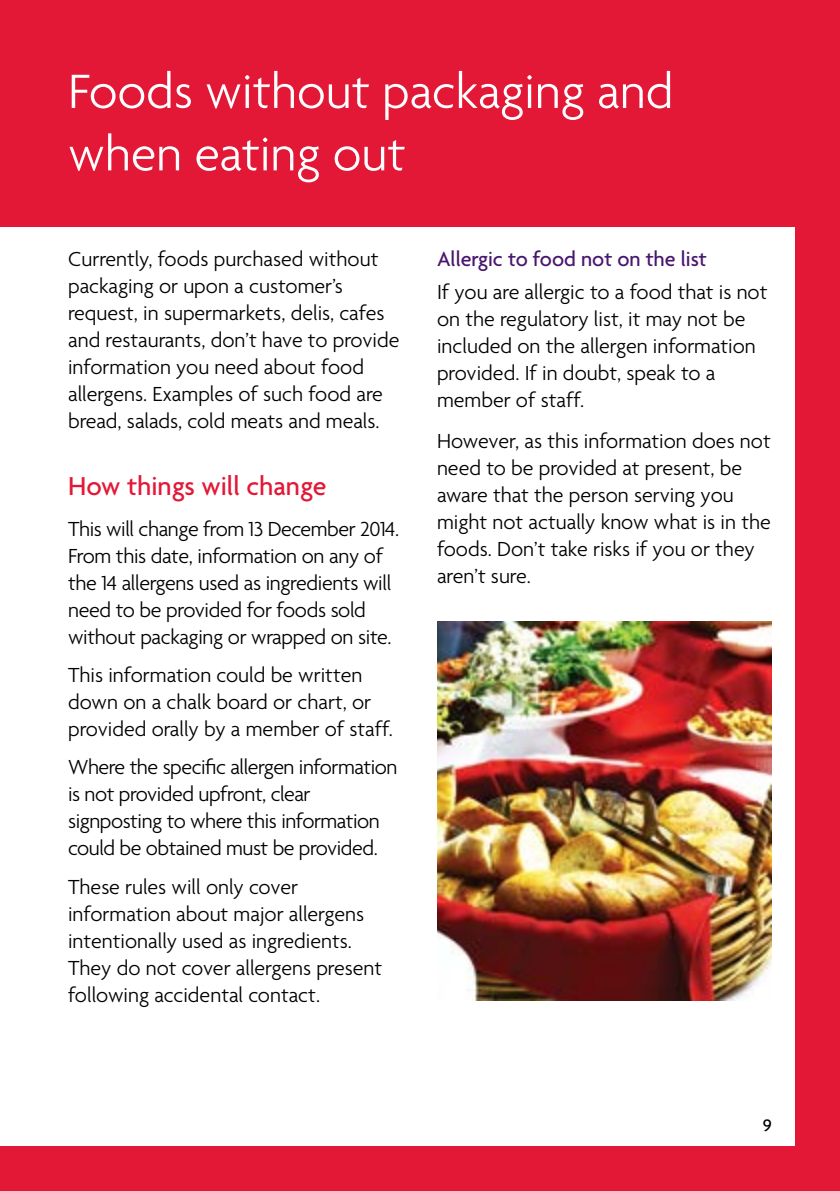
<style>
.page{position:relative;width:840px;height:1191px;background:#fff}
.page>*{position:absolute;margin:0;border:0;box-sizing:border-box;transform-origin:0 0}
._00_-_Wob_title_ifc{font:300 52px/62.4px "Agenda";color:#fff}
.t1{font:500 28px "Agenda";color:#e31837}
._04_-_Main_text_chea{font:300 22px/27px "Agenda";letter-spacing:-.005em;color:#000}
._04_-_Main_text{font:300 22px/27px "Agenda";color:#000}
.t2{font:500 22px "Agenda";color:#49176d}
.t3{font:500 18px "Agenda";color:#000}
</style>
<div class="page">
<div style="left:0;top:0;width:839px;height:1191px;background:#e31837"></div>
<div style="left:0;top:227px;width:794px;height:918px;background:#fff"></div>
<img style="left:437px;top:621px;width:334px;height:379px">
<p class="_00_-_Wob_title_ifc" style="left:68px;top:59px;width:606px">Foods without packaging and when eating out</p>
<p class="_04_-_Main_text_chea" style="left:68px;top:245px;width:333px">Currently, foods purchased without packaging or upon a customer’s request, in supermarkets, delis, cafes and restaurants, don’t have to provide information you need about food allergens. Examples of such food are bread, salads, cold meats and meals.</p>
<h1 class="t1" style="left:68px;top:468px;width:260px">How things will change</h1>
<p class="_04_-_Main_text_chea" style="left:68px;top:514px;width:332px">This will change from 13 December 2014.<br>From this date, information on any of the 14 allergens used as ingredients will need to be provided for foods sold without packaging or wrapped on site.</p>
<p class="_04_-_Main_text_chea" style="left:68px;top:661px;width:326px">This information could be written down on a chalk board or chart, or provided orally by a member of staff.</p>
<p class="_04_-_Main_text_chea" style="left:68px;top:753px;width:330px">Where the specific allergen information is not provided upfront, clear signposting to where this information could be obtained must be provided.</p>
<p class="_04_-_Main_text_chea" style="left:68px;top:872px;width:315px">These rules will only cover information about major allergens intentionally used as ingredients.<br>They do not cover allergens present following accidental contact.</p>
<h2 class="t2" style="left:437px;top:246px;width:271px">Allergic to food not on the list</h2>
<p class="_04_-_Main_text" style="left:437px;top:278px;width:332px">If you are allergic to a food that is not on the regulatory list, it may not be included on the allergen information provided. If in doubt, speak to a member of staff.</p>
<p class="_04_-_Main_text" style="left:437px;top:427px;width:335px">However, as this information does not need to be provided at present, be aware that the person serving you might not actually know what is in the foods. Don’t take risks if you or they aren’t sure.</p>
<p class="t3" style="left:762px;top:1114px;width:11px">9</p>
</div>
